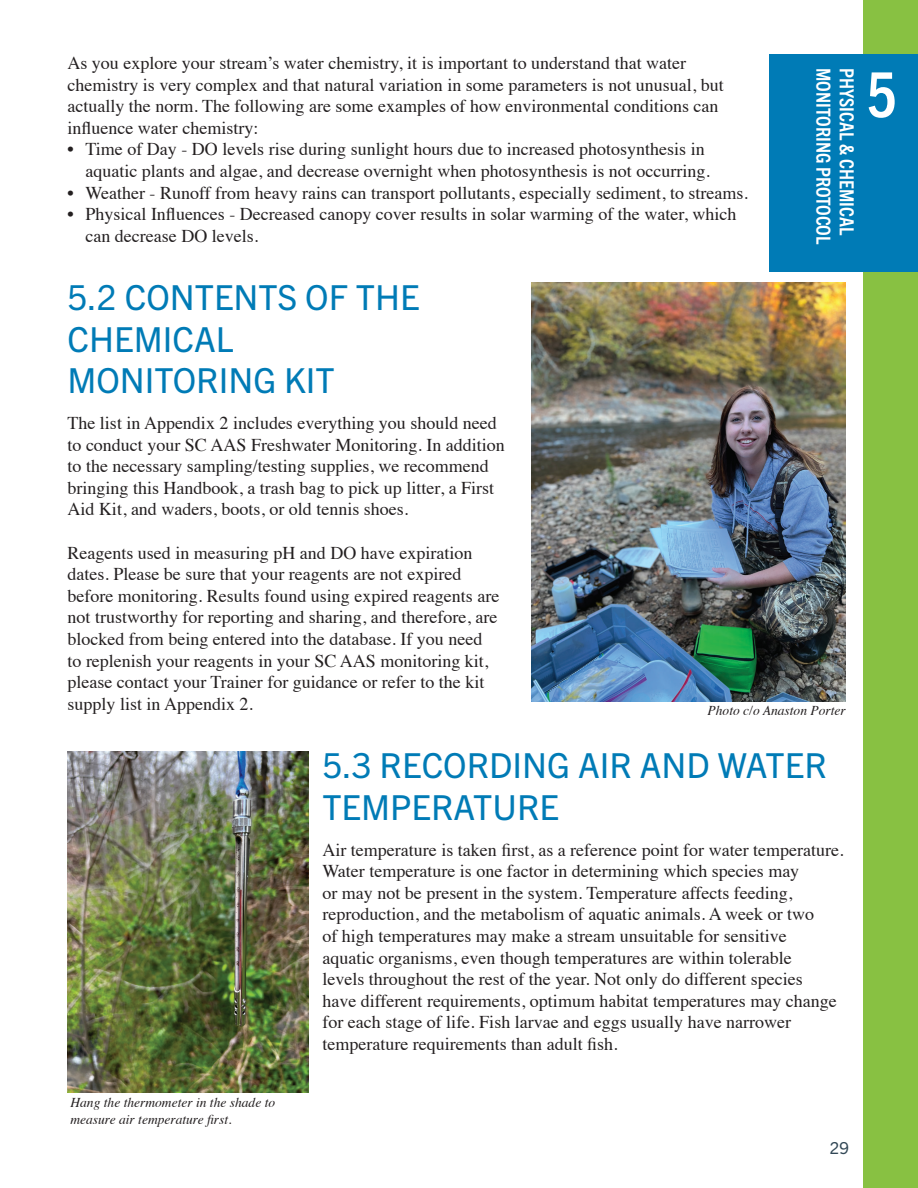
<style>
.page{position:relative;width:918px;height:1188px;background:#fff}
.page>*{position:absolute;margin:0;border:0;box-sizing:border-box;transform-origin:0 0}
.t1{font:700 condensed 62.4px "Trade Gothic Next LT Pro";color:#fff}
.t2{font:34.5px/41.4px "Trade Gothic Next LT Pro";color:#007bb6}
.t3{font:700 condensed 19.5px "Trade Gothic Next LT Pro";color:#fff}
.t4{font:18px/21.6px "Times";color:#231f20}
.t5{font:16.5px "Trade Gothic Next LT Pro";color:#324856}
.t6{font:italic 13.5px/16.2px "Times";color:#231f20}
</style>
<div class="page">
<div style="left:864px;top:0;width:54px;height:1188px;background:#88c142"></div>
<div style="left:770px;top:54px;width:148px;height:218px;background:#007bb6"></div>
<img style="left:532px;top:283px;width:314px;height:419px">
<img style="left:68px;top:752px;width:241px;height:340px">
<p class="t4" style="left:68px;top:51px;width:658px">As you explore your stream’s water chemistry, it is important to understand that water chemistry is very complex and that natural variation in some parameters is not unusual, but actually the norm. The following are some examples of how environmental conditions can influence water chemistry:</p>
<p class="t4" style="left:68px;top:137px;width:644px;text-align:right">• Time of Day - DO levels rise during sunlight hours due to increased photosynthesis in aquatic plants and algae, and decrease overnight when photosynthesis is not occurring.</p>
<p class="t4" style="left:68px;top:180px;width:682px">• Weather - Runoff from heavy rains can transport pollutants, especially sediment, to streams.</p>
<p class="t4" style="left:86px;top:202px;width:653px;text-indent:-18px">• Physical Influences - Decreased canopy cover results in solar warming of the water, which can decrease DO levels.</p>
<p class="t3" style="left:837px;top:68px;width:178px;rotate:90deg">MONITORING PROTOCOL</p>
<p class="t3" style="left:860px;top:68px;width:169px;rotate:90deg">PHYSICAL &amp; CHEMICAL</p>
<h1 class="t1" style="left:867px;top:52px;width:31px">5</h1>
<h2 class="t2" style="left:68px;top:275px;width:354px">5.2 CONTENTS OF THE<br>CHEMICAL<br>MONITORING KIT</h2>
<p class="t4" style="left:68px;top:411px;width:439px">The list in Appendix 2 includes everything you should need to conduct your SC AAS Freshwater Monitoring. In addition to the necessary sampling/testing supplies, we recommend bringing this Handbook, a trash bag to pick up litter, a First Aid Kit, and waders, boots, or old tennis shoes.</p>
<p class="t4" style="left:68px;top:540px;width:433px">Reagents used in measuring pH and DO have expiration dates. Please be sure that your reagents are not expired before monitoring. Results found using expired reagents are not trustworthy for reporting and sharing, and therefore, are blocked from being entered into the database. If you need to replenish your reagents in your SC AAS monitoring kit, please contact your Trainer for guidance or refer to the kit supply list in Appendix 2.</p>
<h2 class="t2" style="left:322px;top:743px;width:506px">5.3 RECORDING AIR AND WATER<br>TEMPERATURE</h2>
<p class="t4" style="left:322px;top:837px;width:523px">Air temperature is taken first, as a reference point for water temperature.<br>Water temperature is one factor in determining which species may<br>or may not be present in the system. Temperature affects feeding, reproduction, and the metabolism of aquatic animals. A week or two<br>of high temperatures may make a stream unsuitable for sensitive<br>aquatic organisms, even though temperatures are within tolerable<br>levels throughout the rest of the year. Not only do different species<br>have different requirements, optimum habitat temperatures may change for each stage of life. Fish larvae and eggs usually have narrower temperature requirements than adult fish.</p>
<p class="t6" style="left:708px;top:702px;width:140px">Photo c/o Anaston Porter</p>
<p class="t6" style="left:71px;top:1094px;width:206px">Hang the thermometer in the shade to measure air temperature first.</p>
<p class="t5" style="left:830px;top:1137px;width:20px">29</p>
</div>
